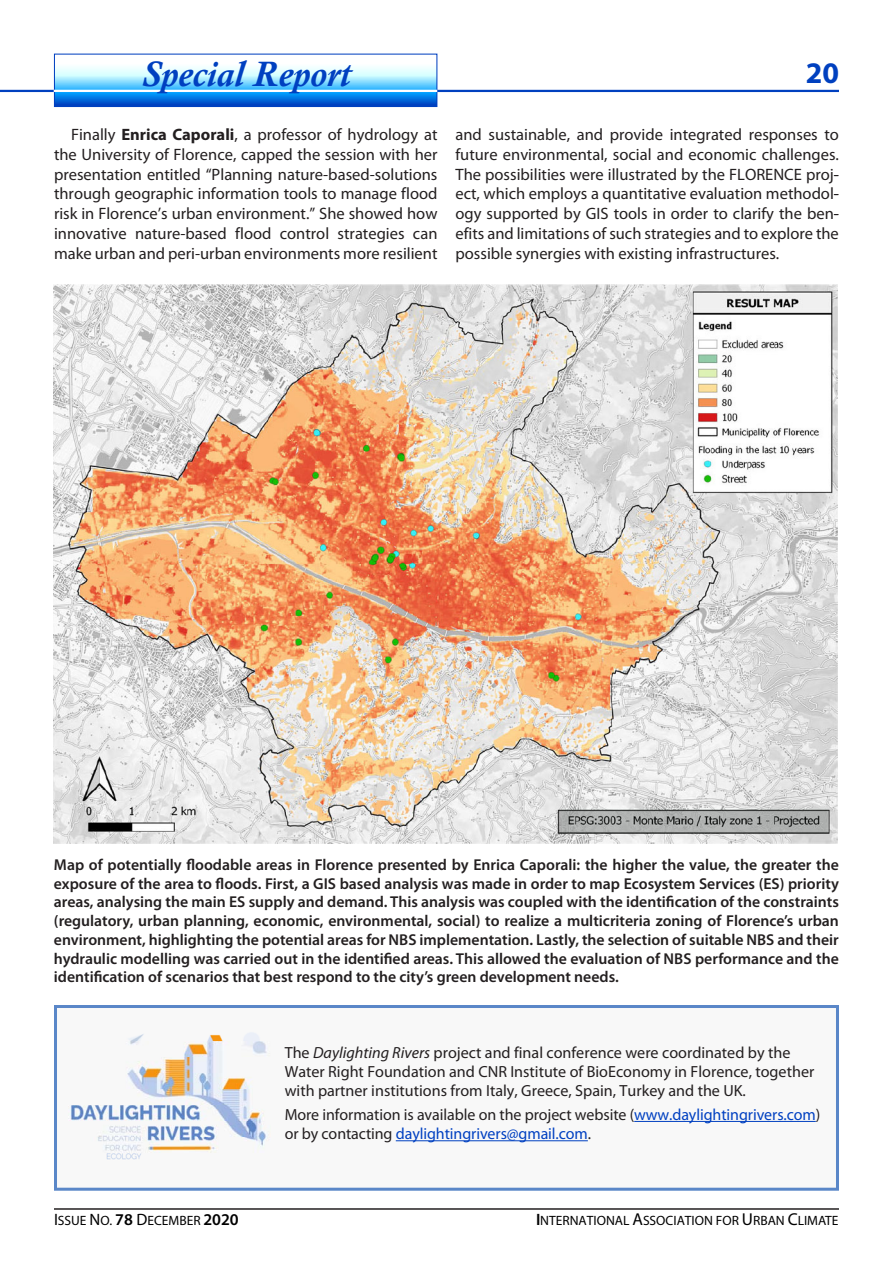
<style>
.page{position:relative;width:893px;height:1263px;background:#fff}
.page>*{position:absolute;margin:0;border:0;box-sizing:border-box;transform-origin:0 0}
.t1{font:italic 700 36.15px "Calisto";color:#0040c0}
.t2{font:700 30px "Myriad Pro";color:#0040bf}
.subhead{font:16.5px/19.8px "Myriad Pro";color:#231f20;text-align:justify}
.subhead-2{font:16.2px/19.4px "Myriad Pro";color:#231f20}
.subhead-3{font:600 15.75px/18.8px "Myriad Pro";color:#231f20;text-align:justify}
.t3{font:13.5px "Myriad Pro";color:#000}
.s1{font-weight:700}
.s2{font-style:italic}
.s3{color:#0040c1}
.s4{font-size:16.5px}
.s5{font-weight:600;font-size:16.5px}
.s6{font-size:17.25px}
</style>
<div class="page">
<hr style="left:0;top:90px;width:839px;height:2px;background:#0040bf">
<hr style="left:54px;top:1208px;width:785px;height:2px;background:#231f20">
<svg style="left:56px;top:67px;width:379px;height:38px;background:#6abcf4"></svg>
<div style="left:54px;top:54px;width:383px;height:53px;border:1px solid #0040c0"></div>
<hr style="left:54px;top:90px;width:383px;height:2px;background:#fff">
<div style="left:56px;top:1006px;width:781px;height:183px;background:#f8f8f8"></div>
<div style="left:54px;top:1005px;width:785px;height:186px;border:3px solid #5a87c8"></div>
<hr style="left:634px;top:1121px;width:182px;height:1px;background:#0040c1">
<hr style="left:396px;top:1140px;width:192px;height:1px;background:#0040c1">
<img style="left:54px;top:285px;width:784px;height:558px">
<img style="left:70px;top:1033px;width:197px;height:127px">
<h1 class="t1" style="left:141px;top:53px;width:211px">Special Report</h1>
<p class="subhead" style="left:54px;top:124px;width:385px;text-indent:17px">Finally <span class="s1">Enrica Caporali</span>, a professor of hydrology at the University of Florence, capped the session with her presentation entitled “Planning nature-based-solutions through geographic information tools to manage flood risk in Florence’s urban environment.” She showed how innovative nature-based flood control strategies can make urban and peri-urban environments more resilient</p>
<h2 class="t2" style="left:806px;top:53px;width:35px">20</h2>
<p class="subhead" style="left:455px;top:124px;width:385px">and sustainable, and provide integrated responses to future environmental, social and economic challenges.<br>The possibilities were illustrated by the FLORENCE proje ect, which employs a quantitative evaluation methodolo ogy supported by GIS tools in order to clarify the bene efits and limitations of such strategies and to explore the possible synergies with existing infrastructures.</p>
<p class="subhead-3" style="left:54px;top:855px;width:786px">Map of potentially floodable areas in Florence presented by Enrica Caporali: the higher the value, the greater the exposure of the area to floods. First, a GIS based analysis was made in order to map Ecosystem Services (ES) priority areas, analysing the main ES supply and demand. This analysis was coupled with the identification of the constraints (regulatory, urban planning, economic, environmental, social) to realize a multicriteria zoning of Florence’s urban environment, highlighting the potential areas for NBS implementation. Lastly, the selection of suitable NBS and their hydraulic modelling was carried out in the identified areas. This allowed the evaluation of NBS performance and the identification of scenarios that best respond to the city’s green development needs.</p>
<p class="subhead-2" style="left:285px;top:1042px;width:531px">The <span class="s2">Daylighting Rivers</span> project and final conference were coordinated by the<br>Water Right Foundation and CNR Institute of BioEconomy in Florence, together with partner institutions from Italy, Greece, Spain, Turkey and the UK.</p>
<p class="subhead-2" style="left:285px;top:1104px;width:537px">More information is available on the project website (<span class="s3">www.daylightingrivers.com</span>) or by contacting <span class="s3">daylightingrivers@gmail.com</span>.</p>
<p class="t3" style="left:54px;top:1212px;width:186px"><span class="s4">I</span>SSUE <span class="s4">N</span>O. <span class="s5">78</span> <span class="s4">D</span>ECEMBER <span class="s5">2020</span></p>
<p class="t3" style="left:536px;top:1212px;width:304px"><span class="s5">I</span>NTERNATIONAL <span class="s6">A</span>SSOCIATION FOR <span class="s6">U</span>RBAN <span class="s6">C</span>LIMATE</p>
</div>
